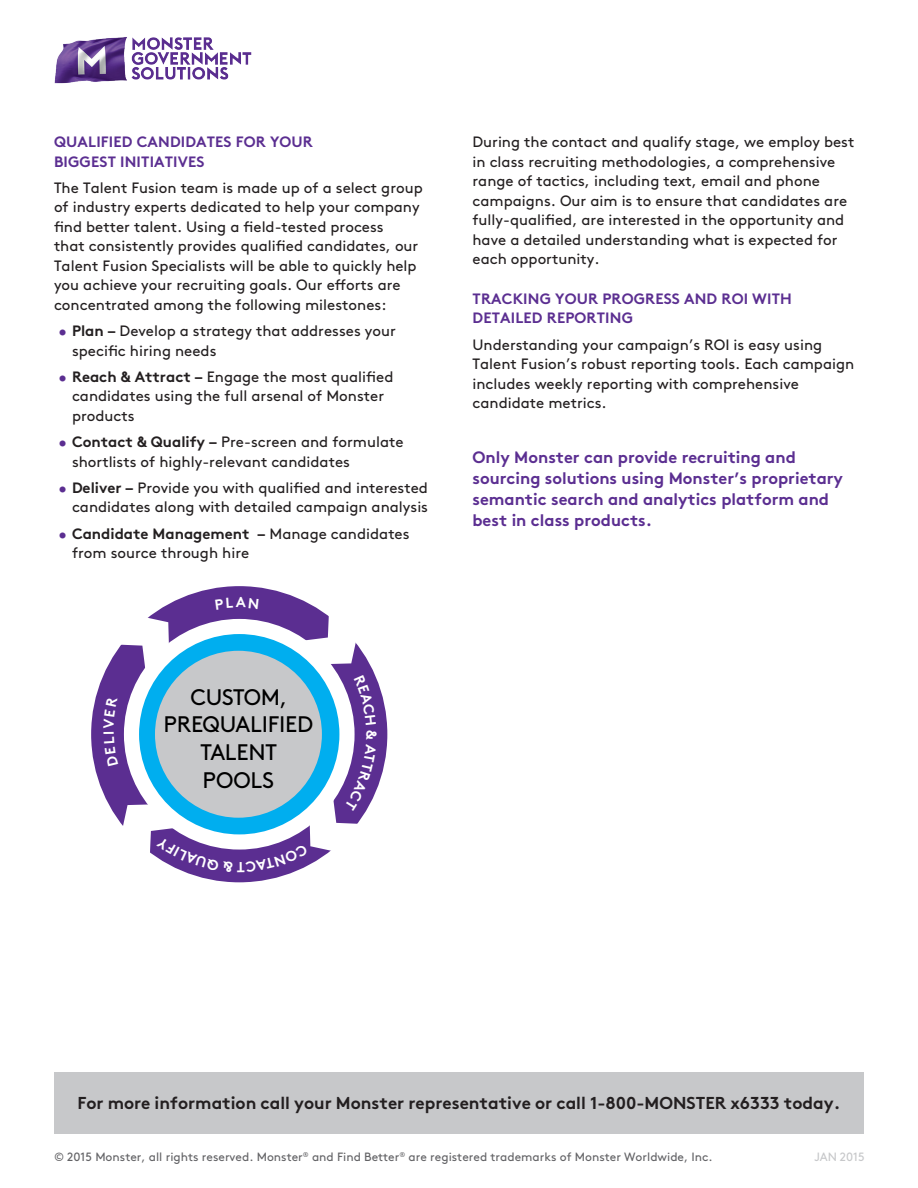
<style>
.page{position:relative;width:918px;height:1188px;background:#fff}
.page>*{position:absolute;margin:0;border:0;box-sizing:border-box;transform-origin:0 0}
.t1{font:22.5px/27.9px "Brown Pro";letter-spacing:-.01em;color:#000;text-align:center}
.Footer_-_Grey_Box{font:700 17.25px "Brown Pro";color:#231f20}
.Lead-in{font:700 16.5px/21px "Brown Pro";color:#5b2e91}
.Body__MAIN{font:15px/19.5px "Brown Pro";color:#231f20}
.Body_Headline{font:700 15px/19.5px "Brown Pro";letter-spacing:.01em;color:#5b2e91}
.Footer_Copyright{font:12px "Brown Pro";color:#636366}
.t2{font:12px "Brown Pro";color:#c7c8ca}
.s1{color:#5b2e91}
.s2{font-weight:700}
</style>
<div class="page">
<div style="left:54px;top:1073px;width:810px;height:61px;background:#c7c8ca"></div>
<div style="left:91px;top:586px;width:296px;height:296px;background:#5b2e91;border-radius:50%"></div>
<img style="left:54px;top:37px;width:198px;height:47px">
<svg style="left:103px;top:597px;width:274px;height:275px"></svg>
<p class="Body_Headline" style="left:54px;top:131px;width:260px">QUALIFIED CANDIDATES FOR YOUR<br>BIGGEST INITIATIVES</p>
<p class="Body__MAIN" style="left:54px;top:177px;width:370px">The Talent Fusion team is made up of a select group of industry experts dedicated to help your company find better talent. Using a field-tested process<br>that consistently provides qualified candidates, our Talent Fusion Specialists will be able to quickly help you achieve your recruiting goals. Our efforts are concentrated among the following milestones:</p>
<p class="Body__MAIN" style="left:72px;top:320px;width:325px;text-indent:-14px"><span class="s1">•</span> <span class="s2">Plan –</span> Develop a strategy that addresses your specific hiring needs</p>
<p class="Body__MAIN" style="left:72px;top:366px;width:323px;text-indent:-14px"><span class="s1">•</span> <span class="s2">Reach &amp; Attract –</span> Engage the most qualified candidates using the full arsenal of Monster products</p>
<p class="Body__MAIN" style="left:72px;top:431px;width:333px;text-indent:-14px"><span class="s1">•</span> <span class="s2">Contact &amp; Qualify –</span> Pre-screen and formulate shortlists of highly-relevant candidates</p>
<p class="Body__MAIN" style="left:58px;top:477px;width:371px;text-align:right"><span class="s1">•</span> <span class="s2">Deliver –</span> Provide you with qualified and interested candidates along with detailed campaign analysis</p>
<p class="Body__MAIN" style="left:72px;top:522px;width:339px;text-indent:-14px"><span class="s1">•</span> <span class="s2">Candidate Management –</span> Manage candidates from source through hire</p>
<p class="Body__MAIN" style="left:472px;top:131px;width:383px">During the contact and qualify stage, we employ best in class recruiting methodologies, a comprehensive range of tactics, including text, email and phone campaigns. Our aim is to ensure that candidates are fully-qualified, are interested in the opportunity and have a detailed understanding what is expected for each opportunity.</p>
<p class="Body_Headline" style="left:473px;top:287px;width:321px">TRACKING YOUR PROGRESS AND ROI WITH<br>DETAILED REPORTING</p>
<p class="Body__MAIN" style="left:472px;top:333px;width:383px">Understanding your campaign’s ROI is easy using Talent Fusion’s robust reporting tools. Each campaign includes weekly reporting with comprehensive candidate metrics.</p>
<p class="Lead-in" style="left:472px;top:445px;width:372px">Only Monster can provide recruiting and sourcing solutions using Monster’s proprietary semantic search and analytics platform and best in class products.</p>
<p class="t1" style="left:164px;top:681px;width:151px">CUSTOM,<br>PREQUALIFIED<br>TALENT<br>POOLS</p>
<p class="Footer_-_Grey_Box" style="left:77px;top:1089px;width:764px">For more information call your Monster representative or call 1-800-MONSTER x6333 today.</p>
<p class="Footer_Copyright" style="left:54px;top:1148px;width:660px">© 2015 Monster, all rights reserved. Monster<sup>®</sup> and Find Better<sup>®</sup> are registered trademarks of Monster Worldwide, Inc.</p>
<p class="t2" style="left:815px;top:1148px;width:52px">JAN 2015</p>
</div>
